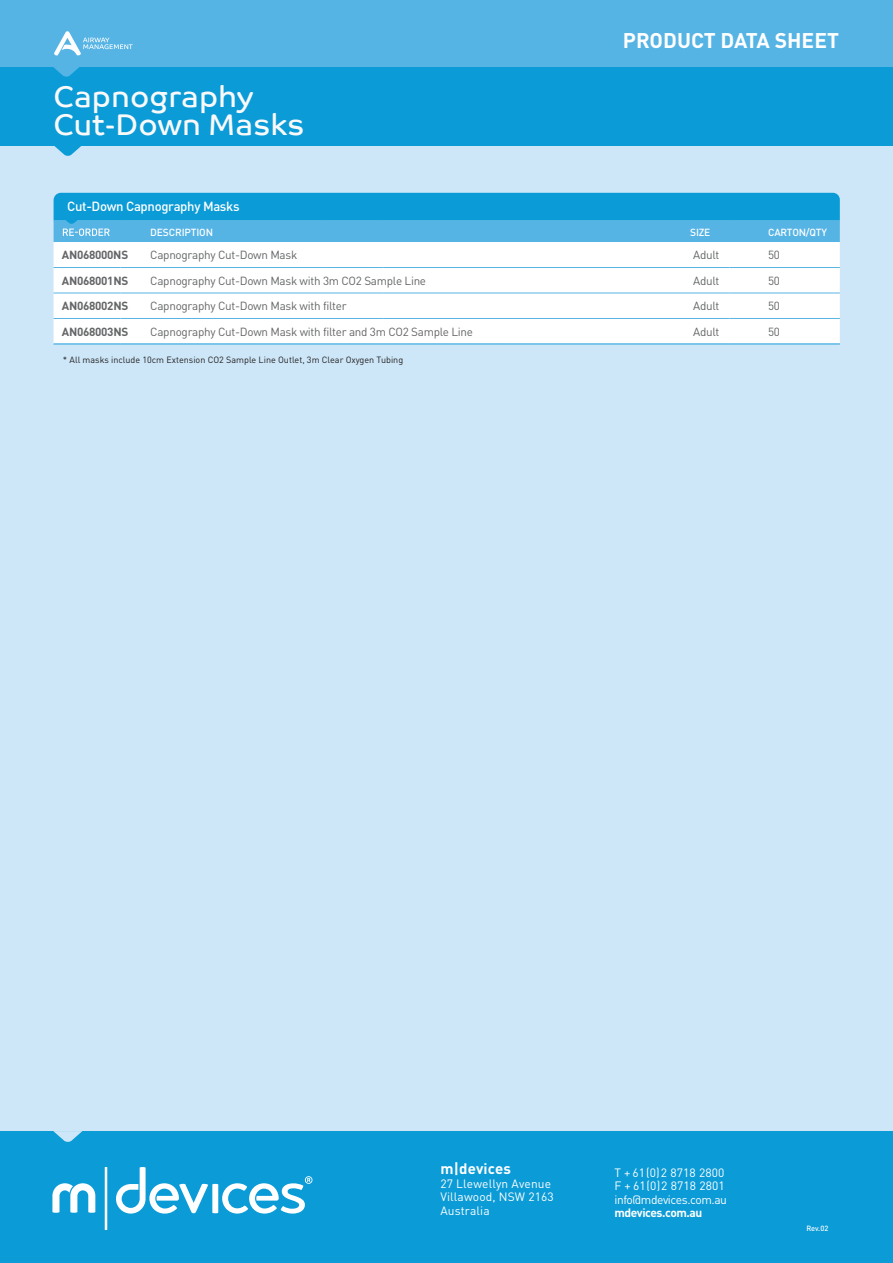
<style>
.page{position:relative;width:893px;height:1263px;background:#cde7f8}
.page>*{position:absolute;margin:0;border:0;box-sizing:border-box;transform-origin:0 0}
.t1{font:30px/28.5px "Co Text";color:#f9f9fa}
.t2{font:700 21px "DIN Pro";color:#fff}
.t3{font:700 15px "DIN Pro";letter-spacing:.01em;color:#fff}
.t4{font:500 13.2px "DIN Pro";letter-spacing:-.025em;color:#fff}
.t5{font:12px/13.5px "DIN Pro";letter-spacing:.01em;color:#fff}
.t6{font:700 12px "DIN Pro";letter-spacing:-.035em;color:#fff}
.t7{font:11.7px/25.5px "DIN Pro";letter-spacing:-.025em;color:#636566;text-align:justify}
.t8{font:700 11.7px "DIN Pro";letter-spacing:-.025em;color:#636566}
.t9{font:500 10.2px "DIN Pro";letter-spacing:-.02em;color:#fff}
.t10{font:9px "DIN Pro";color:#231f20}
.t11{font:500 7.5px "DIN Pro";color:#fdfefe}
</style>
<div class="page">
<div style="left:0;top:0;width:893px;height:117px;background:#56b4e5"></div>
<svg style="left:54px;top:31px;width:79px;height:25px"></svg>
<div style="left:0;top:67px;width:893px;height:79px;background:#0b9bd7"></div>
<div style="left:0;top:1131px;width:893px;height:132px;background:#0b9bd7"></div>
<svg style="left:105px;top:1167px;width:2px;height:63px"></svg>
<svg style="left:52px;top:1183px;width:43px;height:30px"></svg>
<svg style="left:116px;top:1167px;width:196px;height:47px"></svg>
<svg style="left:53px;top:67px;width:26px;height:10px"></svg>
<svg style="left:54px;top:146px;width:27px;height:10px"></svg>
<svg style="left:53px;top:1131px;width:29px;height:11px"></svg>
<div style="left:53px;top:242px;width:787px;height:102px;background:#fff"></div>
<hr style="left:54px;top:267px;width:67px;height:1px;background:#57b4e5">
<hr style="left:121px;top:267px;width:203px;height:1px;background:#57b4e5">
<hr style="left:324px;top:267px;width:60px;height:1px;background:#57b4e5">
<hr style="left:384px;top:267px;width:119px;height:1px;background:#57b4e5">
<hr style="left:503px;top:267px;width:120px;height:1px;background:#57b4e5">
<hr style="left:623px;top:267px;width:106px;height:1px;background:#57b4e5">
<hr style="left:729px;top:267px;width:111px;height:1px;background:#57b4e5">
<hr style="left:54px;top:293px;width:67px;height:1px;background:#57b4e5">
<hr style="left:121px;top:293px;width:203px;height:1px;background:#57b4e5">
<hr style="left:324px;top:293px;width:60px;height:1px;background:#57b4e5">
<hr style="left:384px;top:293px;width:119px;height:1px;background:#57b4e5">
<hr style="left:503px;top:293px;width:120px;height:1px;background:#57b4e5">
<hr style="left:623px;top:293px;width:106px;height:1px;background:#57b4e5">
<hr style="left:729px;top:293px;width:111px;height:1px;background:#57b4e5">
<hr style="left:54px;top:318px;width:67px;height:1px;background:#57b4e5">
<hr style="left:121px;top:318px;width:203px;height:1px;background:#57b4e5">
<hr style="left:324px;top:318px;width:60px;height:1px;background:#57b4e5">
<hr style="left:384px;top:318px;width:119px;height:1px;background:#57b4e5">
<hr style="left:503px;top:318px;width:120px;height:1px;background:#57b4e5">
<hr style="left:623px;top:318px;width:106px;height:1px;background:#57b4e5">
<hr style="left:729px;top:318px;width:111px;height:1px;background:#57b4e5">
<hr style="left:54px;top:344px;width:67px;height:1px;background:#57b4e5">
<hr style="left:121px;top:344px;width:203px;height:1px;background:#57b4e5">
<hr style="left:324px;top:344px;width:60px;height:1px;background:#57b4e5">
<hr style="left:384px;top:344px;width:119px;height:1px;background:#57b4e5">
<hr style="left:503px;top:344px;width:120px;height:1px;background:#57b4e5">
<hr style="left:623px;top:344px;width:106px;height:1px;background:#57b4e5">
<hr style="left:729px;top:344px;width:111px;height:1px;background:#57b4e5">
<svg style="left:54px;top:193px;width:786px;height:49px;background:#2da6dd"></svg>
<h1 class="t1" style="left:54px;top:82px;width:252px">Capnography<br>Cut-Down Masks</h1>
<p class="t4" style="left:67px;top:196px;width:174px">Cut-Down Capnography Masks</p>
<h2 class="t2" style="left:623px;top:24px;width:218px">PRODUCT DATA SHEET</h2>
<p class="t9" style="left:150px;top:224px;width:64px">DESCRIPTION</p>
<p class="t9" style="left:690px;top:224px;width:22px">SIZE</p>
<p class="t9" style="left:768px;top:224px;width:60px">CARTON/QTY</p>
<p class="t8" style="left:62px;top:246px;width:68px">AN068000NS</p>
<p class="t7" style="left:150px;top:241px;width:149px">Capnography Cut-Down Mask</p>
<p class="t7" style="left:768px;top:241px;width:13px">50</p>
<p class="t8" style="left:62px;top:271px;width:68px">AN068001NS</p>
<p class="t7" style="left:150px;top:267px;width:277px">Capnography Cut-Down Mask with 3m CO2 Sample Line</p>
<p class="t7" style="left:768px;top:267px;width:13px">50</p>
<p class="t8" style="left:62px;top:297px;width:68px">AN068002NS</p>
<p class="t7" style="left:150px;top:292px;width:198px">Capnography Cut-Down Mask with filter</p>
<p class="t7" style="left:768px;top:292px;width:13px">50</p>
<p class="t8" style="left:62px;top:322px;width:68px">AN068003NS</p>
<p class="t7" style="left:150px;top:318px;width:324px">Capnography Cut-Down Mask with filter and 3m CO2 Sample Line</p>
<p class="t7" style="left:768px;top:318px;width:13px">50</p>
<p class="t7" style="left:693px;top:241px;width:28px">Adult Adult Adult Adult</p>
<p class="t10" style="left:63px;top:353px;width:342px">* All masks include 10cm Extension CO2 Sample Line Outlet, 3m Clear Oxygen Tubing</p>
<p class="t3" style="left:440px;top:1157px;width:72px">m|devices</p>
<p class="t5" style="left:440px;top:1176px;width:115px">27 Llewellyn Avenue<br>Villawood, NSW 2163<br>Australia</p>
<p class="t5" style="left:614px;top:1165px;width:114px">T + 61(0)2 8718 2800<br>F + 61(0)2 8718 2801 info@mdevices.com.au</p>
<p class="t6" style="left:614px;top:1203px;width:90px">mdevices.com.au</p>
<p class="t11" style="left:806px;top:1222px;width:23px">Rev.02</p>
</div>
